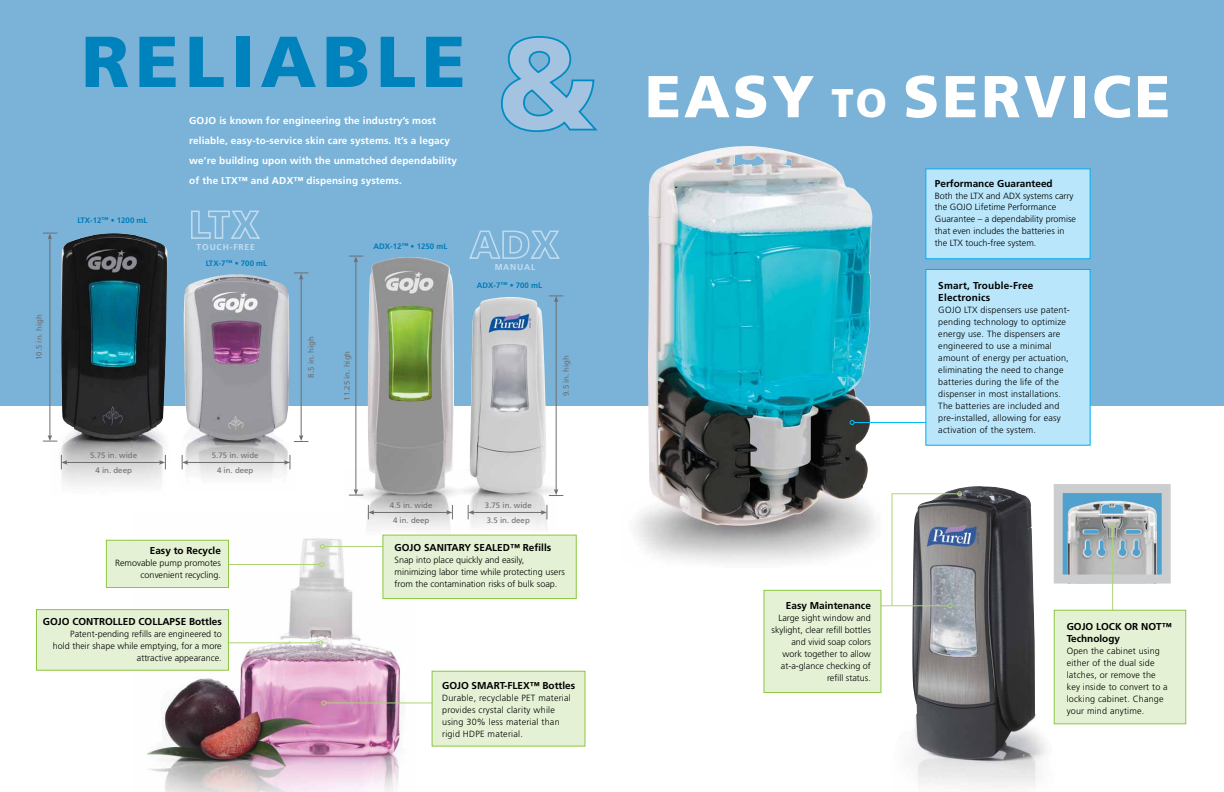
<style>
.page{position:relative;width:1224px;height:792px;background:#fff}
.page>*{position:absolute;margin:0;border:0;box-sizing:border-box;transform-origin:0 0}
.t1{font:900 72px "Frutiger LT Std";letter-spacing:.08em;color:#0083bc}
.t2{font:900 59px "Frutiger LT Std";letter-spacing:.05em;color:#fff}
.t3{font:700 10px/20px "Frutiger LT Std";letter-spacing:.01em;color:#fff}
.t4{font:700 10px/12px "Frutiger LT Std";color:#000}
.t5{font:700 10px/12px "Frutiger LT Std";letter-spacing:.02em;color:#000}
.t6{font:300 9px/12px "Frutiger LT Std";color:#000;text-align:right}
.t7{font:300 9px/12px "Frutiger LT Std";letter-spacing:.02em;color:#000}
.t8{font:300 9px/12px "Frutiger LT Std";letter-spacing:.025em;color:#000}
.t9{font:700 8.5px "Frutiger LT Std";letter-spacing:.1em;color:#fff}
.t10{font:7.9px/14.9px "Frutiger LT Std";color:#6d6e71;text-align:center}
.t11{font:700 7.9px "Frutiger LT Std";color:#007bb6}
.s1{font-size:7px}
.s2{font-size:40px}
</style>
<div class="page">
<img style="left:912px;top:486px;width:143px;height:302px">
<img style="left:133px;top:538px;width:284px;height:254px">
<div style="left:0;top:0;width:1224px;height:405px;background:#7bb3d8"></div>
<img style="left:620px;top:146px;width:277px;height:416px">
<svg style="left:501px;top:36px;width:97px;height:96px"></svg>
<hr style="left:326px;top:702px;width:130px;height:1px;background:#aed477">
<svg style="left:321px;top:700px;width:5px;height:5px"></svg>
<div style="left:432px;top:671px;width:153px;height:76px;background:#e5f1d4;border:1px solid #8dc63f"></div>
<div style="left:1058px;top:489px;width:108px;height:90px;background:#50a1ce"></div>
<img style="left:1068px;top:501px;width:89px;height:73px">
<div style="left:1054px;top:484px;width:117px;height:100px;border:9px solid #cbcdce"></div>
<hr style="left:1112px;top:528px;width:1px;height:84px;background:#aed477">
<svg style="left:1110px;top:524px;width:5px;height:5px"></svg>
<div style="left:1054px;top:610px;width:132px;height:114px;background:#e5f1d4;border:1px solid #8dc63f"></div>
<hr style="left:186px;top:642px;width:133px;height:1px;background:#aed477">
<svg style="left:318px;top:640px;width:5px;height:5px"></svg>
<hr style="left:827px;top:605px;width:121px;height:1px;background:#aed477">
<div style="left:763px;top:590px;width:118px;height:103px;background:#e5f1d4;border:1px solid #8dc63f"></div>
<svg style="left:891px;top:491px;width:71px;height:117px"></svg>
<hr style="left:212px;top:564px;width:108px;height:1px;background:#aed477">
<svg style="left:319px;top:562px;width:5px;height:5px"></svg>
<div style="left:106px;top:540px;width:123px;height:48px;background:#e5f1d4;border:1px solid #8dc63f"></div>
<img style="left:178px;top:274px;width:118px;height:204px">
<img style="left:51px;top:233px;width:121px;height:253px">
<img style="left:345px;top:257px;width:211px;height:294px">
<hr style="left:356px;top:261px;width:1px;height:230px;background:#6d6e71">
<hr style="left:556px;top:301px;width:1px;height:190px;background:#6d6e71">
<hr style="left:373px;top:512px;width:75px;height:1px;background:#6d6e71">
<hr style="left:473px;top:512px;width:69px;height:1px;background:#6d6e71">
<svg style="left:349px;top:256px;width:14px;height:6px"></svg>
<svg style="left:349px;top:489px;width:14px;height:7px"></svg>
<svg style="left:368px;top:505px;width:6px;height:14px"></svg>
<svg style="left:446px;top:505px;width:7px;height:14px"></svg>
<svg style="left:468px;top:505px;width:6px;height:14px"></svg>
<svg style="left:541px;top:505px;width:7px;height:14px"></svg>
<svg style="left:549px;top:489px;width:14px;height:7px"></svg>
<svg style="left:549px;top:296px;width:14px;height:6px"></svg>
<hr style="left:50px;top:238px;width:1px;height:199px;background:#6d6e71">
<svg style="left:43px;top:233px;width:14px;height:6px"></svg>
<svg style="left:43px;top:435px;width:14px;height:7px"></svg>
<hr style="left:66px;top:462px;width:95px;height:1px;background:#6d6e71">
<svg style="left:61px;top:455px;width:6px;height:14px"></svg>
<svg style="left:159px;top:455px;width:7px;height:14px"></svg>
<hr style="left:187px;top:462px;width:99px;height:1px;background:#6d6e71">
<svg style="left:182px;top:455px;width:6px;height:14px"></svg>
<svg style="left:284px;top:455px;width:7px;height:14px"></svg>
<hr style="left:301px;top:278px;width:1px;height:159px;background:#6d6e71">
<svg style="left:294px;top:435px;width:14px;height:7px"></svg>
<svg style="left:294px;top:273px;width:14px;height:7px"></svg>
<div style="left:925px;top:168px;width:166px;height:91px;background:#b9e6fa;border:1px solid #00aeef"></div>
<hr style="left:854px;top:422px;width:130px;height:1px;background:#00c0f3">
<svg style="left:850px;top:420px;width:5px;height:5px"></svg>
<div style="left:925px;top:269px;width:166px;height:177px;background:#b9e6fa;border:1px solid #00aeef"></div>
<hr style="left:325px;top:546px;width:85px;height:1px;background:#aed477">
<svg style="left:320px;top:544px;width:5px;height:5px"></svg>
<div style="left:382px;top:535px;width:195px;height:64px;background:#e5f1d4;border:1px solid #8dc63f"></div>
<div style="left:36px;top:609px;width:193px;height:62px;background:#e5f1d4;border:1px solid #8dc63f"></div>
<svg style="left:191px;top:210px;width:69px;height:29px"></svg>
<svg style="left:468px;top:230px;width:92px;height:30px"></svg>
<h1 class="t1" style="left:81px;top:18px;width:386px">RELIABLE</h1>
<p class="t10" style="left:32px;top:360px;width:47px;rotate:-90deg">10.5 in. high</p>
<p class="t11" style="left:77px;top:215px;width:72px">LTX-12<span class="s1">™</span> • 1200 mL</p>
<p class="t3" style="left:189px;top:110px;width:269px">GOJO is known for engineering the industry’s most reliable, easy-to-service skin care systems. It’s a legacy we’re building upon with the unmatched dependability of the LTX™ and ADX™ dispensing systems.</p>
<p class="t9" style="left:197px;top:242px;width:60px">TOUCH-FREE</p>
<p class="t11" style="left:206px;top:258px;width:63px">LTX-7<span class="s1">™</span> • 700 mL</p>
<p class="t10" style="left:304px;top:378px;width:43px;rotate:-90deg">8.5 in. high</p>
<p class="t11" style="left:373px;top:241px;width:76px">ADX-12<span class="s1">™</span> • 1250 mL</p>
<p class="t9" style="left:494px;top:262px;width:43px">MANUAL</p>
<p class="t11" style="left:477px;top:280px;width:67px">ADX-7<span class="s1">™</span> • 700 mL</p>
<p class="t10" style="left:340px;top:401px;width:51px;rotate:-90deg">11.25 in. high</p>
<p class="t10" style="left:559px;top:396px;width:43px;rotate:-90deg">9.5 in. high</p>
<p class="t10" style="left:90px;top:448px;width:48px">5.75 in. wide<br>4 in. deep</p>
<p class="t10" style="left:212px;top:448px;width:48px">5.75 in. wide<br>4 in. deep</p>
<p class="t4" style="left:150px;top:545px;width:73px">Easy to Recycle</p>
<p class="t6" style="left:115px;top:557px;width:107px">Removable pump promotes convenient recycling.</p>
<p class="t10" style="left:390px;top:498px;width:44px">4.5 in. wide</p>
<p class="t10" style="left:485px;top:498px;width:48px">3.75 in. wide</p>
<p class="t10" style="left:393px;top:513px;width:38px">4 in. deep</p>
<p class="t10" style="left:487px;top:513px;width:44px">3.5 in. deep</p>
<p class="t4" style="left:395px;top:541px;width:158px">GOJO SANITARY SEALED™ Refills</p>
<p class="t6" style="left:395px;top:554px;width:172px;text-align:left">Snap into place quickly and easily, minimizing labor time while protecting users from the contamination risks of bulk soap.</p>
<p class="t4" style="left:43px;top:616px;width:180px">GOJO CONTROLLED COLLAPSE Bottles</p>
<p class="t6" style="left:53px;top:628px;width:170px">Patent-pending refills are engineered to hold their shape while emptying, for a more attractive appearance.</p>
<p class="t4" style="left:442px;top:679px;width:135px">GOJO SMART-FLEX™ Bottles</p>
<p class="t8" style="left:442px;top:692px;width:130px">Durable, recyclable PET material provides crystal clarity while using 30% less material than rigid HDPE material.</p>
<h2 class="t2" style="left:645px;top:61px;width:527px">EASY <span class="s2">TO</span> SERVICE</h2>
<p class="t4" style="left:935px;top:177px;width:119px">Performance Guaranteed</p>
<p class="t6" style="left:935px;top:190px;width:143px;text-align:left">Both the LTX and ADX systems carry the GOJO Lifetime Performance<br>Guarantee – a dependability promise that even includes the batteries in the LTX touch-free system.</p>
<p class="t5" style="left:938px;top:279px;width:97px">Smart, Trouble-Free<br>Electronics</p>
<p class="t7" style="left:938px;top:304px;width:133px">GOJO LTX dispensers use patent&shy;pending technology to optimize energy use. The dispensers are engineered to use a minimal amount of energy per actuation, eliminating the need to change batteries during the life of the dispenser in most installations.<br>The batteries are included and pre-installed, allowing for easy activation of the system.</p>
<p class="t4" style="left:786px;top:599px;width:87px">Easy Maintenance</p>
<p class="t6" style="left:772px;top:612px;width:101px">Large sight window and skylight, clear refill bottles and vivid soap colors work together to allow at-a-glance checking of refill status.</p>
<p class="t4" style="left:1067px;top:620px;width:107px">GOJO LOCK OR NOT™<br>Technology</p>
<p class="t7" style="left:1067px;top:645px;width:103px">Open the cabinet using either of the dual side latches, or remove the key inside to convert to a locking cabinet. Change your mind anytime.</p>
</div>
